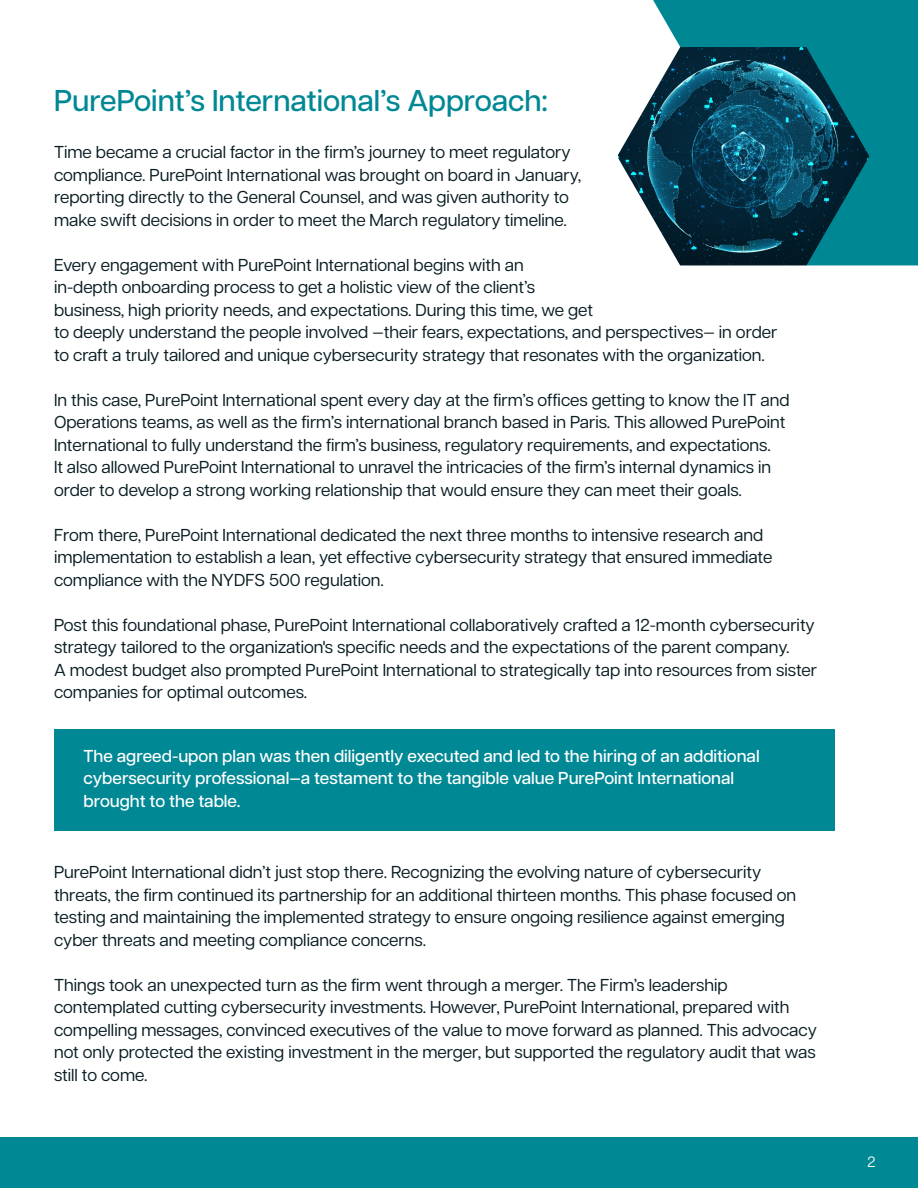
<style>
.page{position:relative;width:918px;height:1188px;background:#fff}
.page>*{position:absolute;margin:0;border:0;box-sizing:border-box;transform-origin:0 0}
.t1{font:500 30px "Articulat CF";color:#008894}
.t2{font:17.25px/22.5px "Articulat CF";color:#0a1e24}
.t3{font:500 17.25px/22.5px "Articulat CF";color:#fff}
.t4{font:15px "Articulat CF";color:#fff}
</style>
<div class="page">
<div style="left:653px;top:0;width:265px;height:265px;background:#008794"></div>
<img style="left:618px;top:47px;width:251px;height:218px">
<div style="left:0;top:1137px;width:918px;height:51px;background:#008894"></div>
<div style="left:54px;top:729px;width:780px;height:102px;background:#008894"></div>
<h1 class="t1" style="left:54px;top:79px;width:496px">PurePoint’s International’s Approach:</h1>
<p class="t2" style="left:54px;top:140px;width:529px">Time became a crucial factor in the firm’s journey to meet regulatory compliance. PurePoint International was brought on board in January, reporting directly to the General Counsel, and was given authority to make swift decisions in order to meet the March regulatory timeline.</p>
<p class="t2" style="left:54px;top:252px;width:725px">Every engagement with PurePoint International begins with an<br>in-depth onboarding process to get a holistic view of the client’s<br>business, high priority needs, and expectations. During this time, we get<br>to deeply understand the people involved —their fears, expectations, and perspectives— in order to craft a truly tailored and unique cybersecurity strategy that resonates with the organization.</p>
<p class="t2" style="left:54px;top:387px;width:737px">In this case, PurePoint International spent every day at the firm’s offices getting to know the IT and Operations teams, as well as the firm’s international branch based in Paris. This allowed PurePoint International to fully understand the firm’s business, regulatory requirements, and expectations.<br>It also allowed PurePoint International to unravel the intricacies of the firm’s internal dynamics in order to develop a strong working relationship that would ensure they can meet their goals.</p>
<p class="t2" style="left:54px;top:522px;width:720px">From there, PurePoint International dedicated the next three months to intensive research and implementation to establish a lean, yet effective cybersecurity strategy that ensured immediate compliance with the NYDFS 500 regulation.</p>
<p class="t2" style="left:54px;top:612px;width:765px">Post this foundational phase, PurePoint International collaboratively crafted a 12-month cybersecurity strategy tailored to the organization's specific needs and the expectations of the parent company.<br>A modest budget also prompted PurePoint International to strategically tap into resources from sister companies for optimal outcomes.</p>
<p class="t3" style="left:84px;top:743px;width:678px">The agreed-upon plan was then diligently executed and led to the hiring of an additional cybersecurity professional—a testament to the tangible value PurePoint International brought to the table.</p>
<p class="t2" style="left:54px;top:860px;width:744px">PurePoint International didn’t just stop there. Recognizing the evolving nature of cybersecurity threats, the firm continued its partnership for an additional thirteen months. This phase focused on testing and maintaining the implemented strategy to ensure ongoing resilience against emerging cyber threats and meeting compliance concerns.</p>
<p class="t2" style="left:54px;top:972px;width:764px">Things took an unexpected turn as the firm went through a merger. The Firm’s leadership contemplated cutting cybersecurity investments. However, PurePoint International, prepared with compelling messages, convinced executives of the value to move forward as planned. This advocacy not only protected the existing investment in the merger, but supported the regulatory audit that was still to come.</p>
<p class="t4" style="left:868px;top:1151px;width:10px">2</p>
</div>
